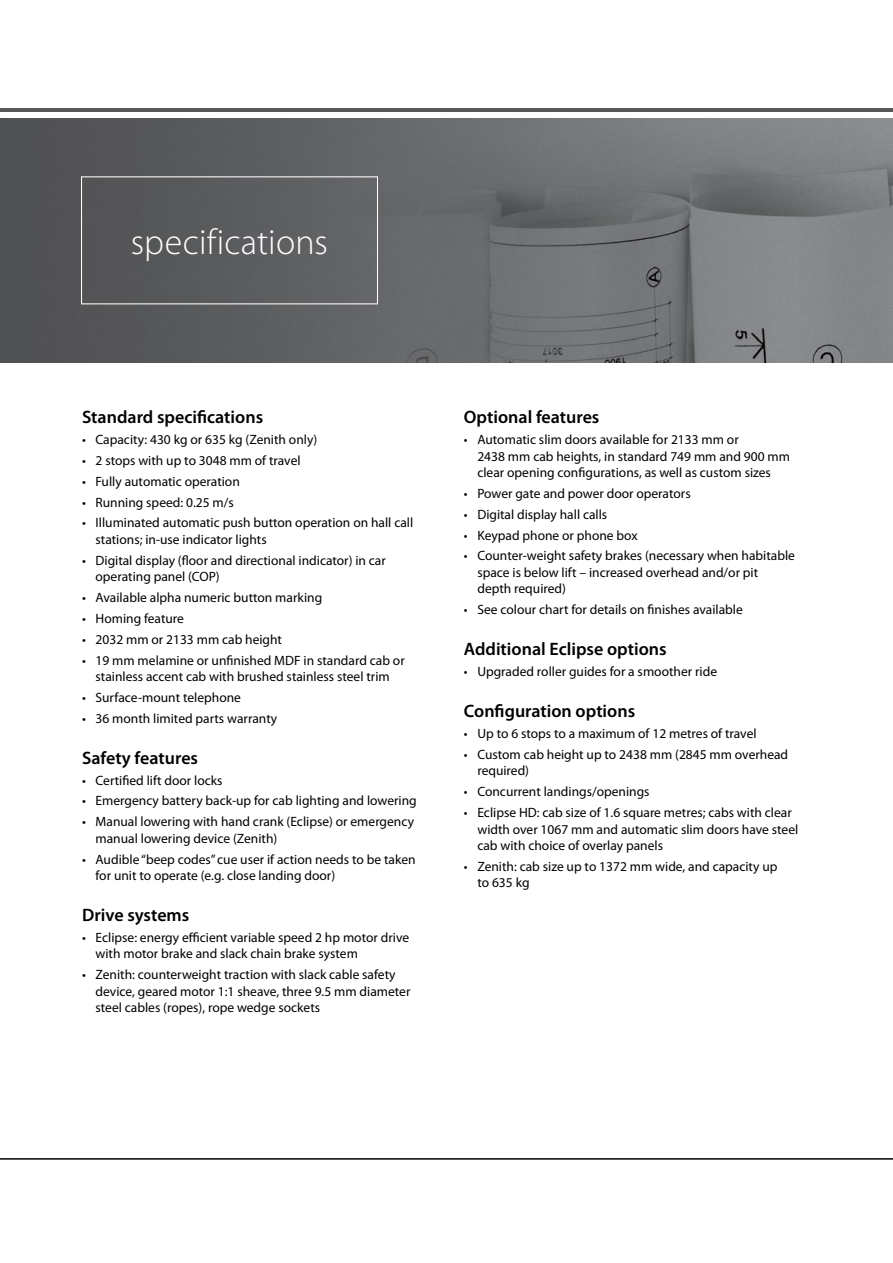
<style>
.page{position:relative;width:893px;height:1263px;background:#fff}
.page>*{position:absolute;margin:0;border:0;box-sizing:border-box;transform-origin:0 0}
.t1{font:300 36px "Myriad Pro";letter-spacing:.005em;color:#fff}
.t2{font:600 18px "Myriad Pro";color:#000}
.t3{font:13.5px/16.5px "Myriad Pro";color:#000}
</style>
<div class="page">
<hr style="left:0;top:108px;width:893px;height:3px;background:#58595b">
<img style="left:0;top:118px;width:893px;height:244px">
<div style="left:81px;top:176px;width:297px;height:128px;border:1px solid #fff"></div>
<hr style="left:0;top:1158px;width:893px;height:2px;background:#000">
<p class="t1" style="left:131px;top:220px;width:199px">specifications</p>
<p class="t2" style="left:82px;top:406px;width:183px">Standard specifications</p>
<p class="t3" style="left:82px;top:431px;width:237px">• Capacity: 430 kg or 635 kg (Zenith only)</p>
<p class="t3" style="left:82px;top:452px;width:220px">• 2 stops with up to 3048 mm of travel</p>
<p class="t3" style="left:82px;top:473px;width:159px">• Fully automatic operation</p>
<p class="t3" style="left:82px;top:494px;width:153px">• Running speed: 0.25 m/s</p>
<p class="t3" style="left:96px;top:514px;width:319px;text-indent:-14px">• Illuminated automatic push button operation on hall call stations; in-use indicator lights</p>
<p class="t3" style="left:96px;top:552px;width:292px;text-indent:-14px">• Digital display (floor and directional indicator) in car operating panel (COP)</p>
<p class="t3" style="left:82px;top:589px;width:242px">• Available alpha numeric button marking</p>
<p class="t3" style="left:82px;top:610px;width:103px">• Homing feature</p>
<p class="t3" style="left:82px;top:631px;width:202px">• 2032 mm or 2133 mm cab height</p>
<p class="t3" style="left:82px;top:651px;width:324px;text-align:center">• 19 mm melamine or unfinished MDF in standard cab or stainless accent cab with brushed stainless steel trim</p>
<p class="t3" style="left:82px;top:689px;width:160px">• Surface-mount telephone</p>
<p class="t3" style="left:82px;top:710px;width:197px">• 36 month limited parts warranty</p>
<p class="t2" style="left:82px;top:746px;width:118px">Safety features</p>
<p class="t3" style="left:82px;top:772px;width:142px">• Certified lift door locks</p>
<p class="t3" style="left:82px;top:792px;width:336px">• Emergency battery back-up for cab lighting and lowering</p>
<p class="t3" style="left:96px;top:813px;width:320px;text-indent:-14px">• Manual lowering with hand crank (Eclipse) or emergency manual lowering device (Zenith)</p>
<p class="t3" style="left:96px;top:850px;width:322px;text-indent:-14px">• Audible “beep codes” cue user if action needs to be taken for unit to operate (e.g. close landing door)</p>
<p class="t2" style="left:82px;top:904px;width:109px">Drive systems</p>
<p class="t3" style="left:96px;top:929px;width:315px;text-indent:-14px">• Eclipse: energy efficient variable speed 2 hp motor drive with motor brake and slack chain brake system</p>
<p class="t3" style="left:96px;top:966px;width:316px;text-indent:-14px">• Zenith: counterweight traction with slack cable safety device, geared motor 1:1 sheave, three 9.5 mm diameter steel cables (ropes), rope wedge sockets</p>
<p class="t2" style="left:464px;top:406px;width:137px">Optional features</p>
<p class="t3" style="left:477px;top:431px;width:314px;text-indent:-14px">• Automatic slim doors available for 2133 mm or<br>2438 mm cab heights, in standard 749 mm and 900 mm clear opening configurations, as well as custom sizes</p>
<p class="t3" style="left:464px;top:485px;width:228px">• Power gate and power door operators</p>
<p class="t3" style="left:464px;top:506px;width:145px">• Digital display hall calls</p>
<p class="t3" style="left:464px;top:527px;width:175px">• Keypad phone or phone box</p>
<p class="t3" style="left:477px;top:547px;width:319px;text-indent:-14px">• Counter-weight safety brakes (necessary when habitable space is below lift – increased overhead and/or pit depth required)</p>
<p class="t3" style="left:464px;top:601px;width:280px">• See colour chart for details on finishes available</p>
<p class="t2" style="left:464px;top:638px;width:204px">Additional Eclipse options</p>
<p class="t3" style="left:464px;top:663px;width:255px">• Upgraded roller guides for a smoother ride</p>
<p class="t2" style="left:464px;top:700px;width:173px">Configuration options</p>
<p class="t3" style="left:464px;top:725px;width:294px">• Up to 6 stops to a maximum of 12 metres of travel</p>
<p class="t3" style="left:477px;top:746px;width:312px;text-indent:-14px">• Custom cab height up to 2438 mm (2845 mm overhead required)</p>
<p class="t3" style="left:464px;top:783px;width:187px">• Concurrent landings/openings</p>
<p class="t3" style="left:477px;top:804px;width:322px;text-indent:-14px">• Eclipse HD: cab size of 1.6 square metres; cabs with clear width over 1067 mm and automatic slim doors have steel cab with choice of overlay panels</p>
<p class="t3" style="left:477px;top:858px;width:302px;text-indent:-14px">• Zenith: cab size up to 1372 mm wide, and capacity up to 635 kg</p>
</div>
